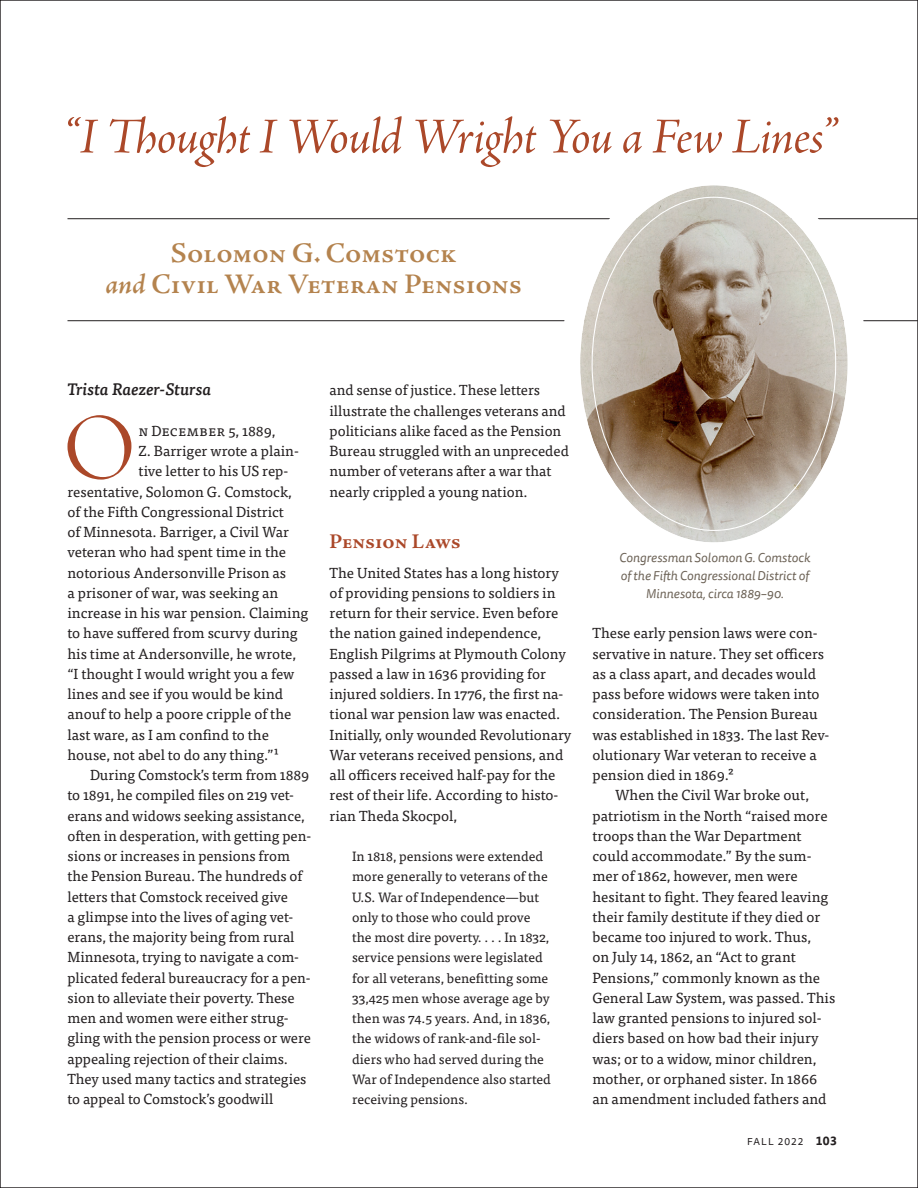
<style>
.page{position:relative;width:918px;height:1188px;background:#fff}
.page>*{position:absolute;margin:0;border:0;box-sizing:border-box;transform-origin:0 0}
.t1{font:97.05px "Adobe Jenson Pro Lt Disp";color:#ab4829}
.t2{font:51.9px "Adobe Jenson Pro It Subh";letter-spacing:-.015em;color:#ab4829}
.t3{font:600 28.5px/30.5px "Adobe Jenson Pro";color:#b4834e;text-align:center}
.t4{font:700 21px "Adobe Jenson Pro";color:#ab4829}
.t5{font:italic 500 16.5px "Tisa Pro";color:#231f20}
.t6{font:14.55px/20.2px "Tisa Pro";color:#231f20}
.t7{font:13.5px/20.2px "Tisa Pro";color:#231f20}
.t8{font:italic 12.75px/18px "Tisa Sans Pro";color:#6c6256;text-align:center}
.t9{font:10.05px "Tisa Sans Pro";letter-spacing:.1em;color:#231f20}
.s1{font-style:italic}
.s2{font-weight:700;font-size:12px}
</style>
<div class="page">
<hr style="left:68px;top:218px;width:850px;height:1px;background:#231f20">
<hr style="left:68px;top:320px;width:850px;height:1px;background:#231f20">
<img style="left:580px;top:187px;width:268px;height:354px">
<div style="left:561px;top:166px;width:306px;height:396px;border:20px solid #fff;border-radius:50%"></div>
<h2 class="t2" style="left:64px;top:107px;width:776px">“I Thought I Would Wright You a Few Lines”</h2>
<h3 class="t3" style="left:106px;top:239px;width:418px">Solomon G. Comstock<br><span class="s1">and</span> Civil War Veteran Pensions</h3>
<p class="t5" style="left:68px;top:377px;width:146px">Trista Raezer-Stursa</p>
<h1 class="t1" style="left:64px;top:394px;width:72px">O</h1>
<p class="t6" style="left:139px;top:420px;width:138px">n December 5, 1889,</p>
<p class="t6" style="left:139px;top:440px;width:162px">Z. Barriger wrote a plain-</p>
<p class="t6" style="left:139px;top:460px;width:151px">tive letter to his US rep-</p>
<p class="t6" style="left:68px;top:481px;width:226px">resentative, Solomon G. Comstock,</p>
<p class="t6" style="left:68px;top:501px;width:218px">of the Fifth Congressional District</p>
<p class="t6" style="left:68px;top:521px;width:223px">of Minnesota. Barriger, a Civil War</p>
<p class="t6" style="left:68px;top:541px;width:220px">veteran who had spent time in the</p>
<p class="t6" style="left:68px;top:562px;width:220px">notorious Andersonville Prison as</p>
<p class="t6" style="left:68px;top:582px;width:212px">a prisoner of war, was seeking an</p>
<p class="t6" style="left:68px;top:602px;width:242px">increase in his war pension. Claiming</p>
<p class="t6" style="left:68px;top:622px;width:232px">to have suffered from scurvy during</p>
<p class="t6" style="left:68px;top:643px;width:230px">his time at Andersonville, he wrote,</p>
<p class="t6" style="left:68px;top:663px;width:228px">“I thought I would wright you a few</p>
<p class="t6" style="left:68px;top:683px;width:217px">lines and see if you would be kind</p>
<p class="t6" style="left:68px;top:703px;width:225px">anouf to help a poore cripple of the</p>
<p class="t6" style="left:68px;top:724px;width:203px">last ware, as I am confind to the</p>
<p class="t6" style="left:68px;top:744px;width:213px">house, not abel to do any thing.”1</p>
<p class="t6" style="left:90px;top:764px;width:221px">During Comstock’s term from 1889</p>
<p class="t6" style="left:68px;top:784px;width:228px">to 1891, he compiled files on 219 vet-</p>
<p class="t6" style="left:68px;top:805px;width:239px">erans and widows seeking assistance,</p>
<p class="t6" style="left:68px;top:825px;width:245px">often in desperation, with getting pen-</p>
<p class="t6" style="left:68px;top:845px;width:224px">sions or increases in pensions from</p>
<p class="t6" style="left:68px;top:865px;width:236px">the Pension Bureau. The hundreds of</p>
<p class="t6" style="left:68px;top:886px;width:222px">letters that Comstock received give</p>
<p class="t6" style="left:68px;top:906px;width:227px">a glimpse into the lives of aging vet-</p>
<p class="t6" style="left:68px;top:926px;width:229px">erans, the majority being from rural</p>
<p class="t6" style="left:68px;top:946px;width:233px">Minnesota, trying to navigate a com-</p>
<p class="t6" style="left:68px;top:967px;width:245px">plicated federal bureaucracy for a pen-</p>
<p class="t6" style="left:68px;top:987px;width:229px">sion to alleviate their poverty. These</p>
<p class="t6" style="left:68px;top:1007px;width:223px">men and women were either strug-</p>
<p class="t6" style="left:68px;top:1027px;width:245px">gling with the pension process or were</p>
<p class="t6" style="left:68px;top:1048px;width:222px">appealing rejection of their claims.</p>
<p class="t6" style="left:68px;top:1068px;width:240px">They used many tactics and strategies</p>
<p class="t6" style="left:68px;top:1088px;width:207px">to appeal to Comstock’s goodwill</p>
<p class="t6" style="left:330px;top:379px;width:241px">and sense of justice. These letters illustrate the challenges veterans and politicians alike faced as the Pension Bureau struggled with an unpreceded number of veterans after a war that nearly crippled a young nation.</p>
<h3 class="t4" style="left:330px;top:529px;width:133px">Pension Laws</h3>
<p class="t6" style="left:330px;top:562px;width:243px">The United States has a long history of providing pensions to soldiers in return for their service. Even before the nation gained independence, English Pilgrims at Plymouth Colony passed a law in 1636 providing for injured soldiers. In 1776, the first na&shy;tional war pension law was enacted.<br>Initially, only wounded Revolutionary War veterans received pensions, and all officers received half-pay for the rest of their life. According to histo&shy;rian Theda Skocpol,</p>
<p class="t7" style="left:352px;top:845px;width:200px">In 1818, pensions were extended more generally to veterans of the<br>U.S. War of Independence—but only to those who could prove the most dire poverty. . . . In 1832, service pensions were legislated for all veterans, benefitting some<br>33,425 men whose average age by then was 74.5 years. And, in 1836, the widows of rank-and-file sol&shy;diers who had served during the<br>War of Independence also started receiving pensions.</p>
<p class="t8" style="left:619px;top:549px;width:192px">Congressman Solomon G. Comstock of the Fifth Congressional District of<br>Minnesota, circa 1889–90.</p>
<p class="t6" style="left:592px;top:622px;width:239px">These early pension laws were con&shy;servative in nature. They set officers as a class apart, and decades would pass before widows were taken into consideration. The Pension Bureau was established in 1833. The last Rev&shy;olutionary War veteran to receive a pension died in 1869.2</p>
<p class="t6" style="left:592px;top:784px;width:244px;text-indent:23px">When the Civil War broke out, patriotism in the North “raised more troops than the War Department could accommodate.” By the sum&shy;mer of 1862, however, men were hesitant to fight. They feared leaving their family destitute if they died or became too injured to work. Thus,<br>on July 14, 1862, an “Act to grant Pensions,” commonly known as the General Law System, was passed. This law granted pensions to injured sol&shy;diers based on how bad their injury was; or to a widow, minor children, mother, or orphaned sister. In 1866 an amendment included fathers and</p>
<p class="t9" style="left:747px;top:1134px;width:91px">FALL 2022 <span class="s2">103</span></p>
</div>
